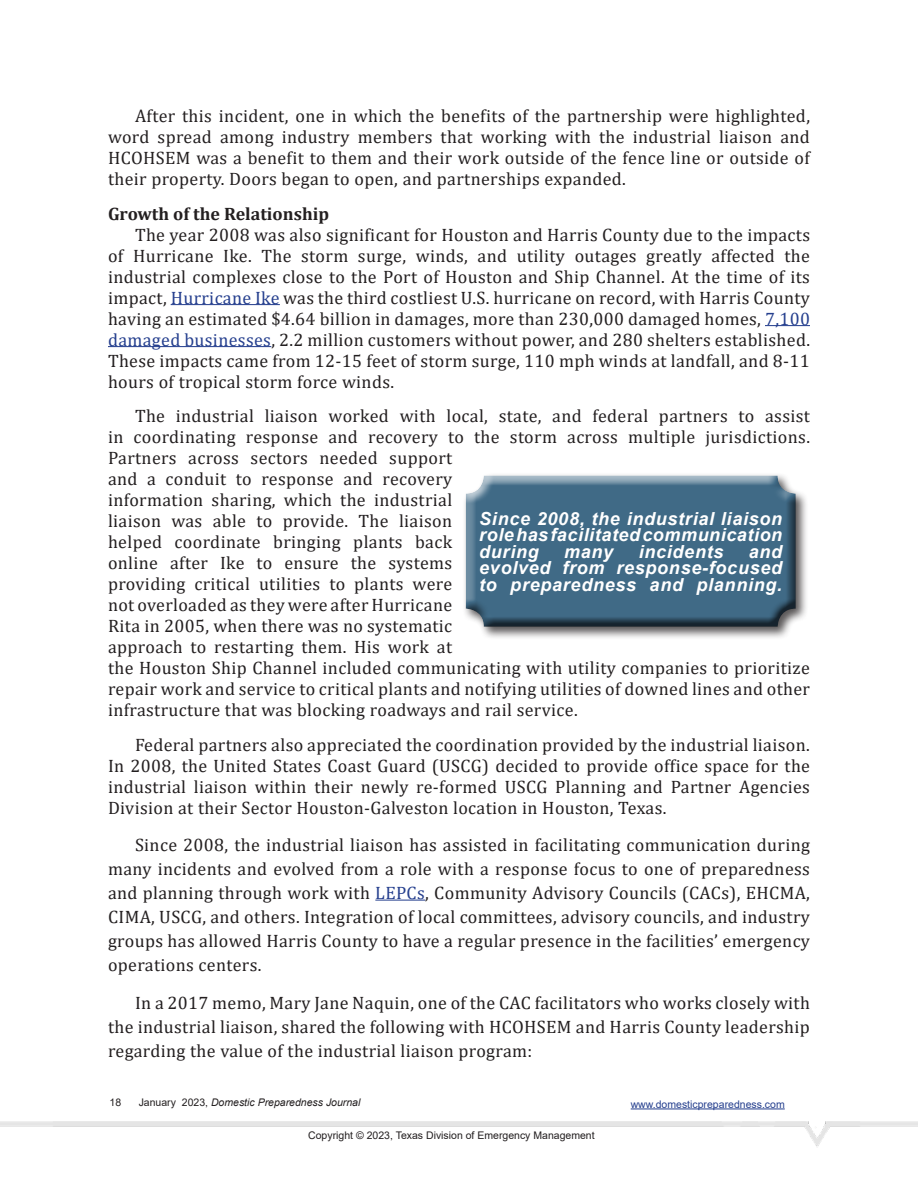
<style>
.page{position:relative;width:918px;height:1188px;background:#fff}
.page>*{position:absolute;margin:0;border:0;box-sizing:border-box;transform-origin:0 0}
.t1{font:18px/21px "Cambria";letter-spacing:.02em;color:#231f20;text-align:justify}
.t2{font:italic 700 18px/16.5px "Arial";letter-spacing:.04em;color:#fff;text-align:justify}
.t3{font:700 18px "Cambria";color:#231f20}
.t4{font:10.5px "Arial";color:#231f20}
.t5{font:italic 10.5px "Arial";color:#231f20}
.t6{font:10.5px "Arial";color:#253f8e}
.s1{color:#253f8e}
.s2{font-style:normal}
</style>
<div class="page">
<img style="left:0;top:1121px;width:918px;height:26px">
<hr style="left:631px;top:1109px;width:154px;height:1px;background:#253f8e">
<hr style="left:171px;top:304px;width:109px;height:1px;background:#253f8e">
<hr style="left:765px;top:325px;width:45px;height:1px;background:#253f8e">
<hr style="left:108px;top:346px;width:163px;height:1px;background:#253f8e">
<hr style="left:375px;top:900px;width:50px;height:1px;background:#253f8e">
<div style="left:462px;top:472px;width:347px;height:168px;background:#231f20;opacity:.75"></div>
<div style="left:464px;top:473px;width:343px;height:154px;background:#231f20;opacity:.75"></div>
<p class="t1" style="left:108px;top:105px;width:704px;text-indent:27px">After this incident, one in which the benefits of the partnership were highlighted, word spread among industry members that working with the industrial liaison and HCOHSEM was a benefit to them and their work outside of the fence line or outside of their property. Doors began to open, and partnerships expanded.</p>
<p class="t3" style="left:108px;top:201px;width:223px">Growth of the Relationship</p>
<p class="t1" style="left:108px;top:224px;width:704px;text-indent:27px">The year 2008 was also significant for Houston and Harris County due to the impacts of Hurricane Ike. The storm surge, winds, and utility outages greatly affected the industrial complexes close to the Port of Houston and Ship Channel. At the time of its impact, <span class="s1">Hurricane Ike</span> was the third costliest U.S. hurricane on record, with Harris County having an estimated $4.64 billion in damages, more than 230,000 damaged homes, <span class="s1">7,100 damaged businesses</span>, 2.2 million customers without power, and 280 shelters established.<br>These impacts came from 12-15 feet of storm surge, 110 mph winds at landfall, and 8-11 hours of tropical storm force winds.</p>
<p class="t1" style="left:108px;top:405px;width:704px;text-align:left;text-indent:27px">The industrial liaison worked with local, state, and federal partners to assist in coordinating response and recovery to the storm across multiple jurisdictions.<br>Partners across sectors needed support<br>and a conduit to response and recovery<br>information sharing, which the industrial<br>liaison was able to provide. The liaison<br>helped coordinate bringing plants back<br>online after Ike to ensure the systems<br>providing critical utilities to plants were<br>not overloaded as they were after Hurricane<br>Rita in 2005, when there was no systematic<br>approach to restarting them. His work at<br>the Houston Ship Channel included communicating with utility companies to prioritize repair work and service to critical plants and notifying utilities of downed lines and other infrastructure that was blocking roadways and rail service.</p>
<p class="t1" style="left:108px;top:734px;width:704px;text-indent:27px">Federal partners also appreciated the coordination provided by the industrial liaison.<br>In 2008, the United States Coast Guard (USCG) decided to provide office space for the industrial liaison within their newly re-formed USCG Planning and Partner Agencies Division at their Sector Houston-Galveston location in Houston, Texas.</p>
<p class="t1" style="left:108px;top:833px;width:704px;line-height:24px;text-indent:27px">Since 2008, the industrial liaison has assisted in facilitating communication during many incidents and evolved from a role with a response focus to one of preparedness and planning through work with <span class="s1">LEPCs</span>, Community Advisory Councils (CACs), EHCMA, CIMA, USCG, and others. Integration of local committees, advisory councils, and industry groups has allowed Harris County to have a regular presence in the facilities’ emergency operations centers.</p>
<p class="t1" style="left:108px;top:990px;width:704px;line-height:24px;text-indent:27px">In a 2017 memo, Mary Jane Naquin, one of the CAC facilitators who works closely with the industrial liaison, shared the following with HCOHSEM and Harris County leadership regarding the value of the industrial liaison program:</p>
<p class="t2" style="left:479px;top:511px;width:305px">Since 2008, the industrial liaison role has facilitated communication during</p>
<p class="t2" style="left:479px;top:544px;width:305px;text-indent:270px">and evolved from response-focused to preparedness and planning.</p>
<p class="t2" style="left:564px;top:544px;width:51px">many</p>
<p class="t2" style="left:639px;top:544px;width:86px">incidents</p>
<p class="t4" style="left:110px;top:1095px;width:13px">18</p>
<p class="t5" style="left:139px;top:1095px;width:223px"><span class="s2">January 2023,</span> Domestic Preparedness Journal</p>
<p class="t6" style="left:631px;top:1097px;width:156px">www.domesticpreparedness.com</p>
<p class="t4" style="left:308px;top:1128px;width:288px">Copyright © 2023, Texas Division of Emergency Management</p>
</div>
